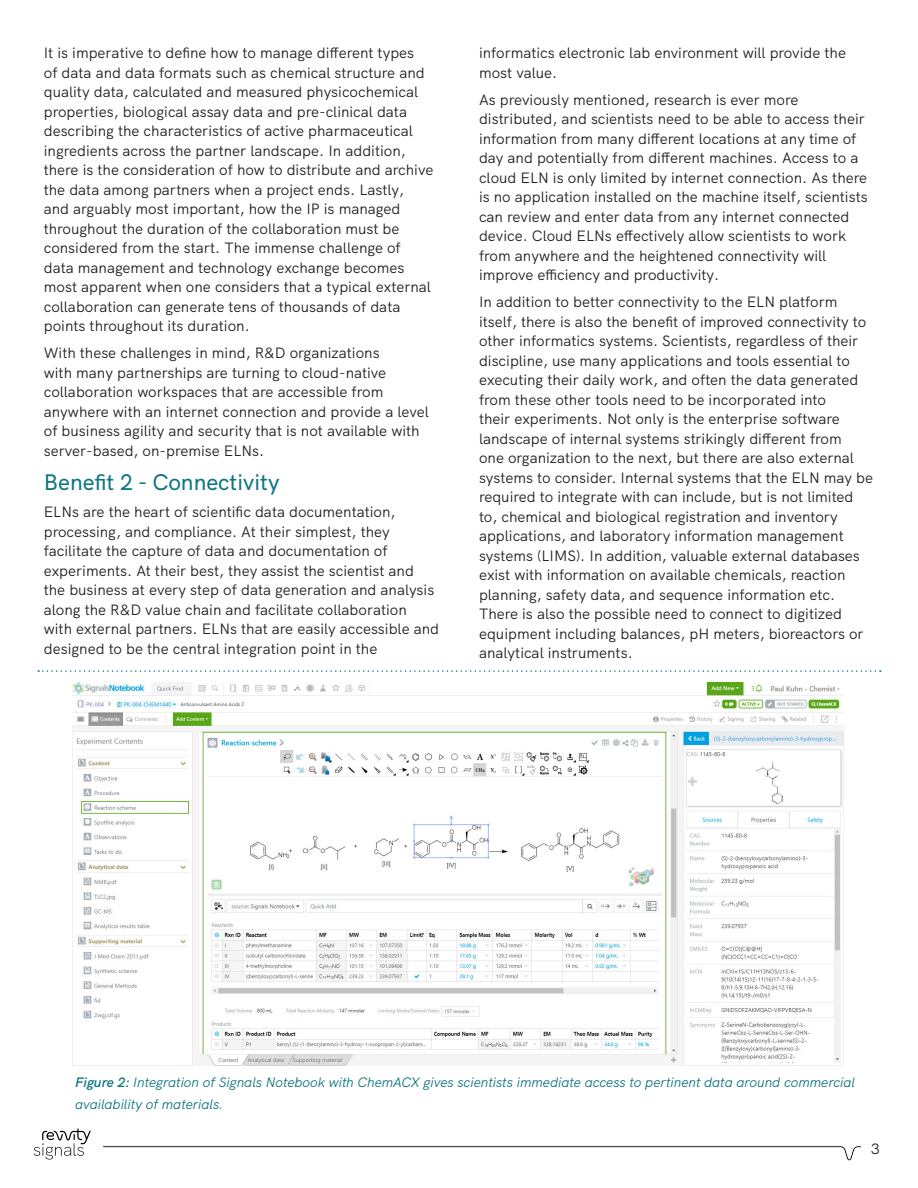
<style>
.page{position:relative;width:918px;height:1188px;background:#fff}
.page>*{position:absolute;margin:0;border:0;box-sizing:border-box;transform-origin:0 0}
.t1{font:500 22.5px "HK Grotesk";color:#0e767f}
.t2{font:15px/19.5px "HK Grotesk";color:#231f20}
.t3{font:italic 13.65px/21.3px "HK Grotesk";color:#0e767f}
.s1{font-weight:600}
</style>
<div class="page">
<svg style="left:103px;top:1145px;width:758px;height:16px"></svg>
<svg style="left:34px;top:1128px;width:57px;height:32px"></svg>
<img style="left:72px;top:682px;width:772px;height:384px">
<svg style="left:38px;top:670px;width:843px;height:2px"></svg>
<p class="t2" style="left:44px;top:42px;width:391px">It is imperative to define how to manage different types<br>of data and data formats such as chemical structure and quality data, calculated and measured physicochemical properties, biological assay data and pre-clinical data describing the characteristics of active pharmaceutical ingredients across the partner landscape. In addition, there is the consideration of how to distribute and archive the data among partners when a project ends. Lastly,<br>and arguably most important, how the IP is managed throughout the duration of the collaboration must be considered from the start. The immense challenge of data management and technology exchange becomes most apparent when one considers that a typical external collaboration can generate tens of thousands of data points throughout its duration.</p>
<p class="t2" style="left:44px;top:342px;width:387px">With these challenges in mind, R&amp;D organizations<br>with many partnerships are turning to cloud-native collaboration workspaces that are accessible from anywhere with an internet connection and provide a level of business agility and security that is not available with server-based, on-premise ELNs.</p>
<p class="t1" style="left:44px;top:465px;width:237px">Benefit 2 - Connectivity</p>
<p class="t2" style="left:44px;top:501px;width:397px">ELNs are the heart of scientific data documentation, processing, and compliance. At their simplest, they facilitate the capture of data and documentation of experiments. At their best, they assist the scientist and the business at every step of data generation and analysis along the R&amp;D value chain and facilitate collaboration<br>with external partners. ELNs that are easily accessible and designed to be the central integration point in the</p>
<p class="t2" style="left:479px;top:42px;width:369px">informatics electronic lab environment will provide the most value.</p>
<p class="t2" style="left:479px;top:88px;width:390px">As previously mentioned, research is ever more distributed, and scientists need to be able to access their information from many different locations at any time of day and potentially from different machines. Access to a cloud ELN is only limited by internet connection. As there is no application installed on the machine itself, scientists can review and enter data from any internet connected device. Cloud ELNs effectively allow scientists to work from anywhere and the heightened connectivity will improve efficiency and productivity.</p>
<p class="t2" style="left:479px;top:291px;width:396px">In addition to better connectivity to the ELN platform itself, there is also the benefit of improved connectivity to other informatics systems. Scientists, regardless of their discipline, use many applications and tools essential to executing their daily work, and often the data generated from these other tools need to be incorporated into<br>their experiments. Not only is the enterprise software landscape of internal systems strikingly different from<br>one organization to the next, but there are also external systems to consider. Internal systems that the ELN may be required to integrate with can include, but is not limited to, chemical and biological registration and inventory applications, and laboratory information management systems (LIMS). In addition, valuable external databases exist with information on available chemicals, reaction planning, safety data, and sequence information etc.<br>There is also the possible need to connect to digitized equipment including balances, pH meters, bioreactors or analytical instruments.</p>
<p class="t3" style="left:75px;top:1071px;width:781px"><span class="s1">Figure 2:</span> Integration of Signals Notebook with ChemACX gives scientists immediate access to pertinent data around commercial availability of materials.</p>
<p class="t2" style="left:871px;top:1138px;width:10px">3</p>
</div>
